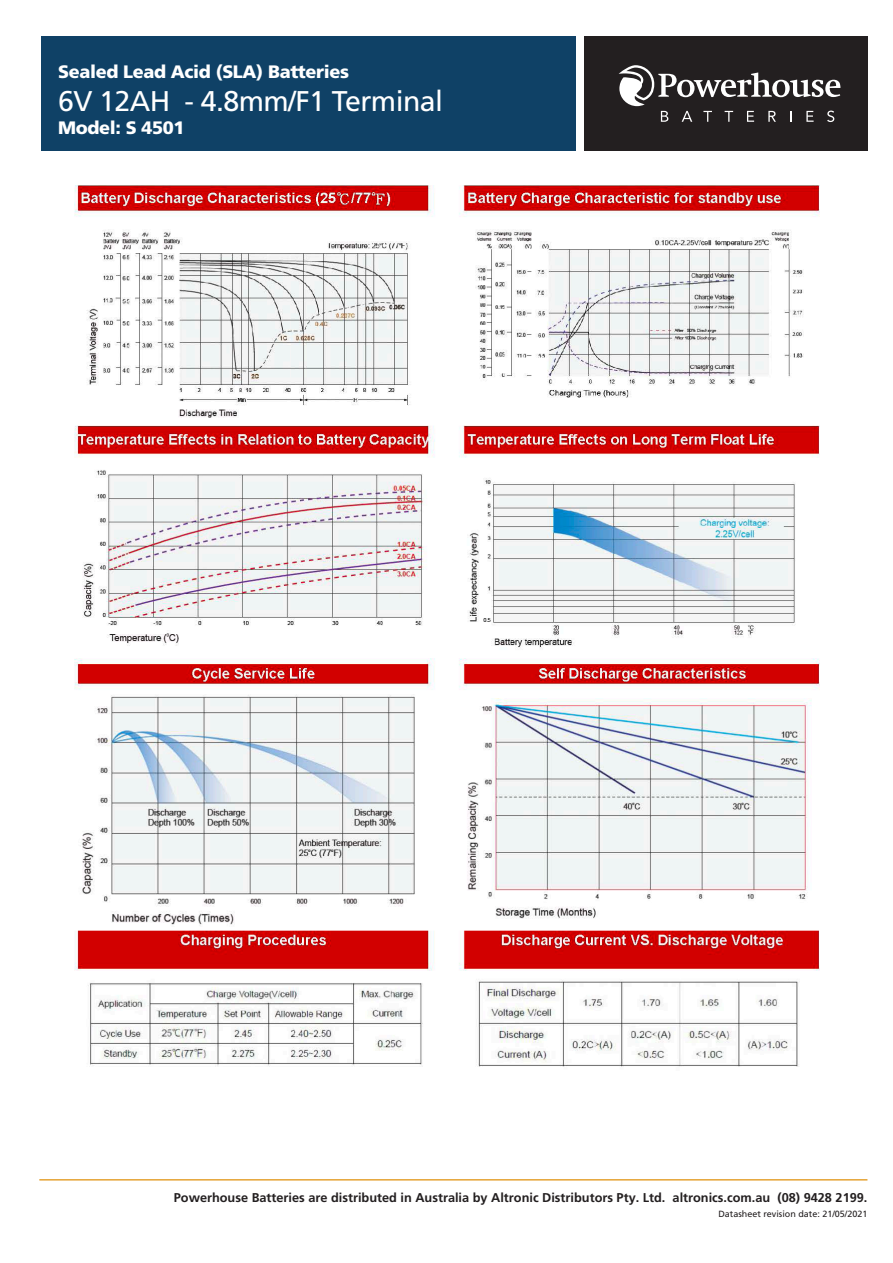
<style>
.page{position:relative;width:893px;height:1263px;background:#fff}
.page>*{position:absolute;margin:0;border:0;box-sizing:border-box;transform-origin:0 0}
.t1{font:28.5px "Frutiger LT Std";letter-spacing:-.02em;color:#fff}
.t2{font:900 18px "Frutiger LT Std";letter-spacing:-.02em;color:#fff}
._2011_Body_Text{font:700 12.75px "Frutiger LT Std";color:#231f20}
._2011_Body_Text-2{font:9px "Frutiger LT Std";color:#231f20}
</style>
<div class="page">
<img style="left:74px;top:185px;width:746px;height:882px">
<div style="left:41px;top:36px;width:535px;height:115px;background:#0f4166"></div>
<div style="left:584px;top:36px;width:283px;height:115px;background:#231f20"></div>
<svg style="left:619px;top:65px;width:221px;height:57px"></svg>
<hr style="left:39px;top:1179px;width:828px;height:1px;background:#e5a334">
<p class="t2" style="left:58px;top:61px;width:292px">Sealed Lead Acid (SLA) Batteries</p>
<p class="t1" style="left:58px;top:84px;width:386px">6V 12AH - 4.8mm/F1 Terminal</p>
<p class="t2" style="left:58px;top:116px;width:128px">Model: S 4501</p>
<p class="_2011_Body_Text" style="left:174px;top:1190px;width:695px">Powerhouse Batteries are distributed in Australia by Altronic Distributors Pty. Ltd. altronics.com.au (08) 9428 2199.</p>
<p class="_2011_Body_Text-2" style="left:718px;top:1208px;width:151px">Datasheet revision date: 21/05/2021</p>
</div>
